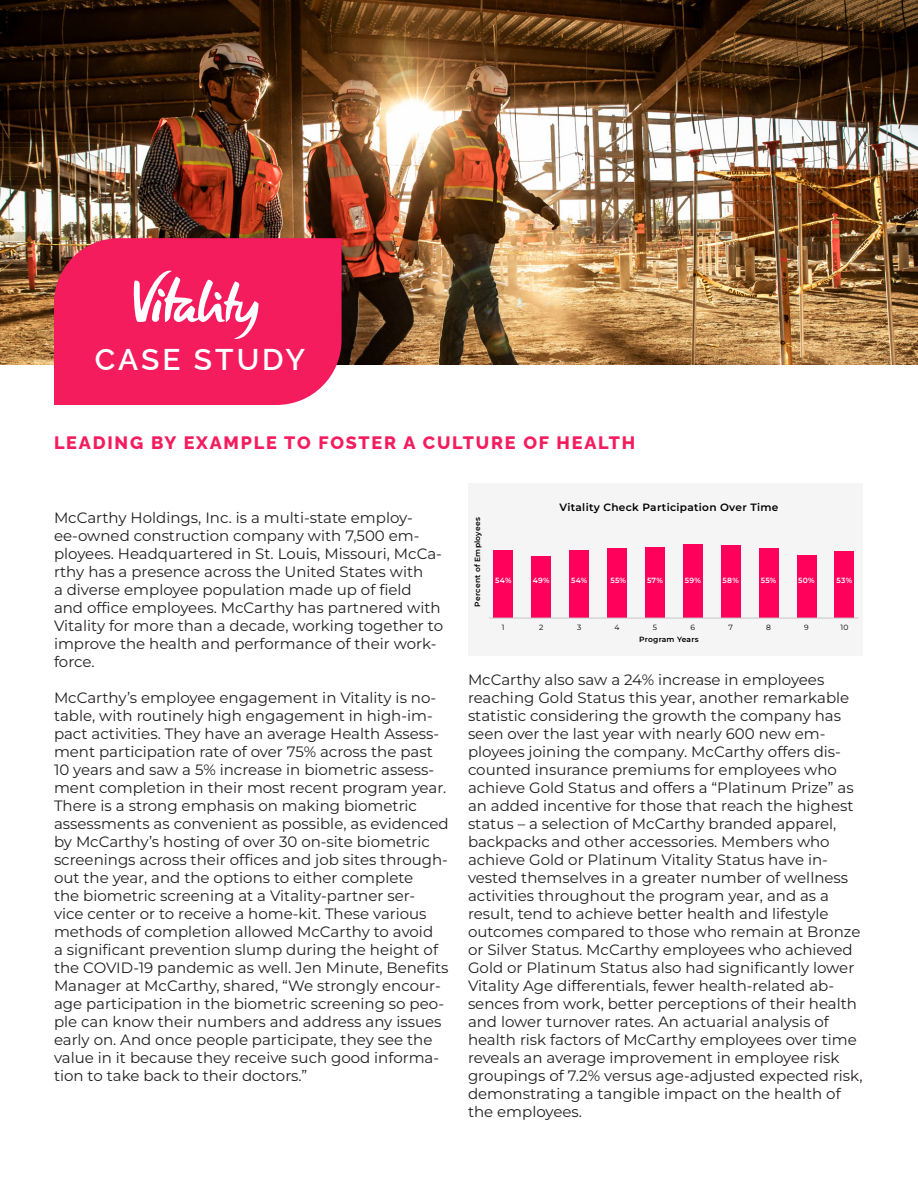
<style>
.page{position:relative;width:918px;height:1188px;background:#fff}
.page>*{position:absolute;margin:0;border:0;box-sizing:border-box;transform-origin:0 0}
.Heading{font:600 30px "Raleway";letter-spacing:.1em;color:#fff}
.Heading-2{font:800 18px "Raleway";letter-spacing:.1em;color:#f41c5e}
.t1{font:15px/18px "Montserrat";color:#231f20}
.t2{font:100 10.5px "Montserrat";letter-spacing:.03em;color:#000}
.t3{font:100 7.5px "Montserrat";letter-spacing:.03em;color:#000}
.t4{font:600 7.5px "Montserrat";letter-spacing:.025em;color:#fff}
.t5{font:7.5px "Montserrat";color:#000}
</style>
<div class="page">
<div style="left:469px;top:483px;width:394px;height:172px;background:#f5f5f5"></div>
<img style="left:0;top:0;width:918px;height:364px">
<div style="left:54px;top:238px;width:288px;height:167px;background:#f51c5e"></div>
<svg style="left:133px;top:268px;width:126px;height:72px"></svg>
<div style="left:494px;top:550px;width:19px;height:68px;background:#ff005b"></div>
<div style="left:532px;top:556px;width:19px;height:62px;background:#ff005b"></div>
<div style="left:570px;top:550px;width:19px;height:68px;background:#ff005b"></div>
<div style="left:607px;top:549px;width:20px;height:69px;background:#ff005b"></div>
<div style="left:645px;top:547px;width:20px;height:71px;background:#ff005b"></div>
<div style="left:683px;top:544px;width:19px;height:74px;background:#ff005b"></div>
<div style="left:721px;top:545px;width:19px;height:73px;background:#ff005b"></div>
<div style="left:759px;top:549px;width:19px;height:69px;background:#ff005b"></div>
<div style="left:797px;top:555px;width:19px;height:63px;background:#ff005b"></div>
<div style="left:835px;top:552px;width:19px;height:66px;background:#ff005b"></div>
<hr style="left:489px;top:618px;width:369px;height:1px;background:#c5c5c5">
<p class="Heading" style="left:95px;top:336px;width:212px">CASE STUDY</p>
<p class="Heading-2" style="left:54px;top:429px;width:583px">LEADING BY EXAMPLE TO FOSTER A CULTURE OF HEALTH</p>
<p class="t1" style="left:54px;top:508px;width:391px">McCarthy Holdings, Inc. is a multi-state employ&shy;ee-owned construction company with 7,500 em&shy;ployees. Headquartered in St. Louis, Missouri, McCa&shy;rthy has a presence across the United States with<br>a diverse employee population made up of field and office employees. McCarthy has partnered with Vitality for more than a decade, working together to improve the health and performance of their work&shy;force.</p>
<p class="t1" style="left:54px;top:688px;width:396px">McCarthy’s employee engagement in Vitality is no&shy;table, with routinely high engagement in high-im&shy;pact activities. They have an average Health Assess&shy;ment participation rate of over 75% across the past 10 years and saw a 5% increase in biometric assess&shy;ment completion in their most recent program year.<br>There is a strong emphasis on making biometric assessments as convenient as possible, as evidenced by McCarthy’s hosting of over 30 on-site biometric screenings across their offices and job sites through&shy;out the year, and the options to either complete<br>the biometric screening at a Vitality-partner ser&shy;vice center or to receive a home-kit. These various methods of completion allowed McCarthy to avoid<br>a significant prevention slump during the height of the COVID-19 pandemic as well. Jen Minute, Benefits Manager at McCarthy, shared, “We strongly encour&shy;age participation in the biometric screening so peo&shy;ple can know their numbers and address any issues early on. And once people participate, they see the value in it because they receive such good informa&shy;tion to take back to their doctors.”</p>
<p class="t3" style="left:472px;top:607px;width:91px;rotate:-90deg">Percent of Employees</p>
<p class="t2" style="left:560px;top:500px;width:220px">Vitality Check Participation Over Time</p>
<p class="t4" style="left:495px;top:576px;width:18px">54%</p>
<p class="t4" style="left:533px;top:576px;width:18px">49%</p>
<p class="t4" style="left:571px;top:576px;width:18px">54%</p>
<p class="t4" style="left:610px;top:576px;width:17px">55%</p>
<p class="t4" style="left:647px;top:576px;width:17px">57%</p>
<p class="t4" style="left:685px;top:576px;width:18px">59%</p>
<p class="t4" style="left:723px;top:576px;width:18px">58%</p>
<p class="t4" style="left:761px;top:576px;width:17px">55%</p>
<p class="t4" style="left:798px;top:576px;width:18px">50%</p>
<p class="t4" style="left:837px;top:576px;width:17px">53%</p>
<p class="t5" style="left:502px;top:623px;width:4px">1</p>
<p class="t5" style="left:539px;top:623px;width:6px">2</p>
<p class="t5" style="left:577px;top:623px;width:6px">3</p>
<p class="t5" style="left:615px;top:623px;width:6px">4</p>
<p class="t5" style="left:653px;top:623px;width:6px">5</p>
<p class="t5" style="left:691px;top:623px;width:6px">6</p>
<p class="t5" style="left:729px;top:623px;width:6px">7</p>
<p class="t5" style="left:766px;top:623px;width:6px">8</p>
<p class="t5" style="left:804px;top:623px;width:6px">9</p>
<p class="t5" style="left:840px;top:623px;width:9px">10</p>
<p class="t3" style="left:639px;top:634px;width:61px">Program Years</p>
<p class="t1" style="left:468px;top:670px;width:396px">McCarthy also saw a 24% increase in employees reaching Gold Status this year, another remarkable statistic considering the growth the company has seen over the last year with nearly 600 new em&shy;ployees joining the company. McCarthy offers dis&shy;counted insurance premiums for employees who achieve Gold Status and offers a “Platinum Prize” as an added incentive for those that reach the highest status – a selection of McCarthy branded apparel, backpacks and other accessories. Members who achieve Gold or Platinum Vitality Status have in&shy;vested themselves in a greater number of wellness activities throughout the program year, and as a result, tend to achieve better health and lifestyle outcomes compared to those who remain at Bronze or Silver Status. McCarthy employees who achieved Gold or Platinum Status also had significantly lower Vitality Age differentials, fewer health-related ab&shy;sences from work, better perceptions of their health and lower turnover rates. An actuarial analysis of health risk factors of McCarthy employees over time reveals an average improvement in employee risk groupings of 7.2% versus age-adjusted expected risk, demonstrating a tangible impact on the health of the employees.</p>
</div>
